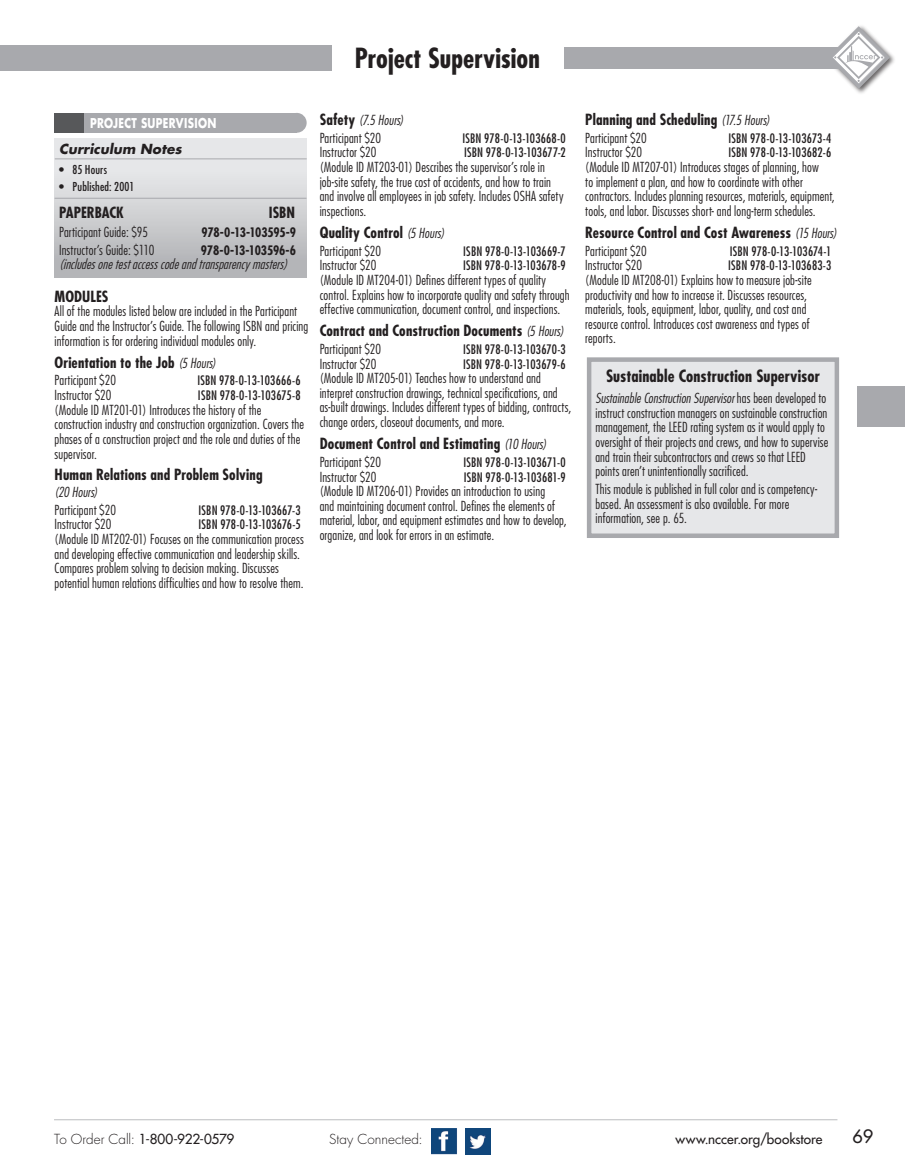
<style>
.page{position:relative;width:905px;height:1175px;background:#fff}
.page>*{position:absolute;margin:0;border:0;box-sizing:border-box;transform-origin:0 0}
.craft_title_header{font:700 condensed 27px "Futura";color:#231f20}
.t1{font:18px "Futura";color:#231f20}
.Body{font:700 condensed 16.5px "Futura";letter-spacing:.005em;color:#231f20}
.mod_name_title{font:700 condensed 15px "Futura";letter-spacing:.01em;color:#231f20}
.Body_Header{font:700 condensed 15px "Futura";letter-spacing:-.005em;color:#231f20}
.MODULE_title{font:700 condensed 15px "Futura";color:#231f20}
.Body-2{font:300 condensed 13.5px/14.7px "Futura";letter-spacing:.01em;color:#231f20}
.t2{font:13.5px "Futura";color:#231f20}
.main_ISBN{font:italic 300 condensed 13.5px "Futura";color:#231f20}
.mod_name_title-2{font:italic 300 condensed 13.5px "Futura";letter-spacing:.005em;color:#231f20}
.main_ISBN-2{font:300 condensed 13.5px "Futura";letter-spacing:.01em;color:#231f20}
.CN_TG{font:300 condensed 13.5px "Futura";letter-spacing:.01em;color:#231f20}
.curr_notes{font:italic 700 13.5px "Futura";letter-spacing:.005em;color:#231f20}
.t3{font:300 13.5px "Futura";letter-spacing:.005em;color:#231f20}
.book_title{font:700 13.2px "Futura";letter-spacing:.03em;color:#fff;scale:.77 1}
.Body-3{font:condensed 12.75px "Futura";letter-spacing:.01em;color:#231f20}
.CN_TG-2{font:700 condensed 12.75px "Futura";letter-spacing:-.02em;color:#231f20}
.main_ISBN-3{font:700 condensed 12.75px "Futura";letter-spacing:-.015em;color:#231f20}
.new_cn_bullets{font:condensed 12px "Futura";letter-spacing:.015em;color:#231f20}
.s1{font-weight:700;font-style:normal;font-size:15px}
.s2{font-weight:300;font-style:italic;font-size:13.5px}
.s3{font-style:italic}
.s4{font-weight:300}
</style>
<div class="page">
<img style="left:431px;top:1128px;width:26px;height:27px">
<img style="left:465px;top:1128px;width:26px;height:26px">
<hr style="left:54px;top:1119px;width:783px;height:1px;background:#bcbdc0">
<div style="left:857px;top:386px;width:47px;height:41px;background:#a8a9ad"></div>
<div style="left:55px;top:138px;width:252px;height:140px;background:linear-gradient(to bottom,#f1f2f3,#b2b3b5)"></div>
<div style="left:287px;top:113px;width:19px;height:20px;background:#a8a9ad;border-radius:50%"></div>
<div style="left:83px;top:113px;width:214px;height:20px;background:#a8a9ad"></div>
<div style="left:54px;top:113px;width:30px;height:20px;background:#57585a"></div>
<div style="left:587px;top:357px;width:252px;height:181px;background:#e6e7e9;border:4px solid #a8a9ad"></div>
<hr style="left:55px;top:158px;width:252px;height:1px;background:#a8a9ad">
<hr style="left:55px;top:198px;width:251px;height:1px;background:#a8a9ad">
<div style="left:0;top:45px;width:331px;height:25px;background:#a8a9ad"></div>
<div style="left:825px;top:24px;width:71px;height:71px;background:#231f20;opacity:.69"></div>
<div style="left:564px;top:47px;width:296px;height:21px;background:#a8a9ad"></div>
<svg style="left:827px;top:26px;width:63px;height:63px"></svg>
<p class="craft_title_header" style="left:355px;top:41px;width:186px">Project Supervision</p>
<p class="book_title" style="left:90px;top:114px;width:166px">PROJECT SUPERVISION</p>
<p class="mod_name_title-2" style="left:320px;top:111px;width:85px"><span class="s1">Safety</span> (7.5 Hours)</p>
<p class="Body-2" style="left:320px;top:130px;width:63px">Participant $20</p>
<p class="Body-3" style="left:462px;top:130px;width:105px">ISBN 978-0-13-103668-0</p>
<p class="Body-2" style="left:320px;top:145px;width:58px">Instructor $20</p>
<p class="Body-3" style="left:464px;top:145px;width:103px">ISBN 978-0-13-103677-2</p>
<p class="Body-2" style="left:320px;top:159px;width:245px">(Module ID MT203-01) Describes the supervisor’s role in job-site safety, the true cost of accidents, and how to train and involve all employees in job safety. Includes OSHA safety inspections.</p>
<p class="mod_name_title" style="left:320px;top:222px;width:126px">Quality Control <span class="s2">(5 Hours)</span></p>
<p class="Body-2" style="left:320px;top:243px;width:63px">Participant $20</p>
<p class="Body-3" style="left:463px;top:243px;width:104px">ISBN 978-0-13-103669-7</p>
<p class="Body-2" style="left:320px;top:258px;width:58px">Instructor $20</p>
<p class="Body-3" style="left:463px;top:257px;width:104px">ISBN 978-0-13-103678-9</p>
<p class="Body-2" style="left:320px;top:272px;width:251px">(Module ID MT204-01) Defines different types of quality control. Explains how to incorporate quality and safety through effective communication, document control, and inspections.</p>
<p class="mod_name_title" style="left:320px;top:321px;width:246px">Contract and Construction Documents <span class="s2">(5 Hours)</span></p>
<p class="Body-2" style="left:320px;top:341px;width:63px">Participant $20</p>
<p class="Body-3" style="left:463px;top:341px;width:104px">ISBN 978-0-13-103670-3</p>
<p class="Body-2" style="left:320px;top:356px;width:58px">Instructor $20</p>
<p class="Body-3" style="left:463px;top:356px;width:104px">ISBN 978-0-13-103679-6</p>
<p class="Body-2" style="left:320px;top:371px;width:253px">(Module ID MT205-01) Teaches how to understand and interpret construction drawings, technical specifications, and as-built drawings. Includes different types of bidding, contracts, change orders, closeout documents, and more.</p>
<p class="mod_name_title" style="left:320px;top:434px;width:228px">Document Control and Estimating <span class="s2">(10 Hours)</span></p>
<p class="Body-2" style="left:320px;top:454px;width:63px">Participant $20</p>
<p class="Body-3" style="left:463px;top:454px;width:104px">ISBN 978-0-13-103671-0</p>
<p class="Body-2" style="left:320px;top:469px;width:58px">Instructor $20</p>
<p class="Body-3" style="left:463px;top:469px;width:104px">ISBN 978-0-13-103681-9</p>
<p class="Body-2" style="left:320px;top:483px;width:248px">(Module ID MT206-01) Provides an introduction to using<br>and maintaining document control. Defines the elements of material, labor, and equipment estimates and how to develop, organize, and look for errors in an estimate.</p>
<p class="curr_notes" style="left:59px;top:139px;width:124px">Curriculum Notes</p>
<p class="new_cn_bullets" style="left:59px;top:162px;width:49px">• 85 Hours</p>
<p class="new_cn_bullets" style="left:59px;top:179px;width:77px">• Published: 2001</p>
<p class="Body_Header" style="left:59px;top:202px;width:66px">PAPERBACK</p>
<p class="Body_Header" style="left:269px;top:202px;width:28px">ISBN</p>
<p class="CN_TG" style="left:59px;top:223px;width:90px">Participant Guide: $95</p>
<p class="CN_TG-2" style="left:201px;top:224px;width:96px">978-0-13-103595-9</p>
<p class="main_ISBN-2" style="left:59px;top:241px;width:97px">Instructor’s Guide: $110</p>
<p class="main_ISBN-3" style="left:201px;top:242px;width:97px">978-0-13-103596-6</p>
<p class="main_ISBN" style="left:59px;top:256px;width:234px">(includesonetestaccesscodeandtransparencymasters)</p>
<p class="MODULE_title" style="left:55px;top:286px;width:55px">MODULES</p>
<p class="Body-2" style="left:55px;top:304px;width:255px">All of the modules listed below are included in the Participant<br>Guide and the Instructor’s Guide. The following ISBN and pricing information is for ordering individual modules only.</p>
<p class="mod_name_title" style="left:55px;top:352px;width:163px">Orientation to the Job <span class="s2">(5 Hours)</span></p>
<p class="Body-2" style="left:55px;top:373px;width:63px">Participant $20</p>
<p class="Body-3" style="left:197px;top:372px;width:105px">ISBN 978-0-13-103666-6</p>
<p class="Body-2" style="left:55px;top:387px;width:58px">Instructor $20</p>
<p class="Body-3" style="left:198px;top:387px;width:104px">ISBN 978-0-13-103675-8</p>
<p class="Body-2" style="left:55px;top:402px;width:251px">(Module ID MT201-01) Introduces the history of the construction industry and construction organization. Covers the phases of a construction project and the role and duties of the supervisor.</p>
<p class="mod_name_title" style="left:55px;top:465px;width:210px">Human Relations and Problem Solving</p>
<p class="mod_name_title-2" style="left:55px;top:483px;width:45px">(20 Hours)</p>
<p class="Body-2" style="left:55px;top:502px;width:63px">Participant $20</p>
<p class="Body-3" style="left:198px;top:502px;width:104px">ISBN 978-0-13-103667-3</p>
<p class="Body-2" style="left:55px;top:517px;width:58px">Instructor $20</p>
<p class="Body-3" style="left:198px;top:517px;width:104px">ISBN 978-0-13-103676-5</p>
<p class="Body-2" style="left:55px;top:531px;width:251px">(Module ID MT202-01) Focuses on the communication process and developing effective communication and leadership skills.<br>Compares problem solving to decision making. Discusses potential human relations difficulties and how to resolve them.</p>
<p class="mod_name_title" style="left:585px;top:110px;width:186px">Planning and Scheduling <span class="s2">(17.5 Hours)</span></p>
<p class="Body-2" style="left:585px;top:130px;width:63px">Participant $20</p>
<p class="Body-3" style="left:728px;top:130px;width:104px">ISBN 978-0-13-103673-4</p>
<p class="Body-2" style="left:585px;top:145px;width:58px">Instructor $20</p>
<p class="Body-3" style="left:728px;top:145px;width:104px">ISBN 978-0-13-103682-6</p>
<p class="Body-2" style="left:585px;top:159px;width:251px">(Module ID MT207-01) Introduces stages of planning, how<br>to implement a plan, and how to coordinate with other contractors. Includes planning resources, materials, equipment, tools, and labor. Discusses short- and long-term schedules.</p>
<p class="mod_name_title" style="left:585px;top:222px;width:253px">Resource Control and Cost Awareness <span class="s2">(15 Hours)</span></p>
<p class="Body-2" style="left:585px;top:243px;width:63px">Participant $20</p>
<p class="Body-3" style="left:729px;top:243px;width:103px">ISBN 978-0-13-103674-1</p>
<p class="Body-2" style="left:585px;top:258px;width:58px">Instructor $20</p>
<p class="Body-3" style="left:728px;top:257px;width:105px">ISBN 978-0-13-103683-3</p>
<p class="Body-2" style="left:585px;top:272px;width:228px">(Module ID MT208-01) Explains how to measure job-site productivity and how to increase it. Discusses resources, materials, tools, equipment, labor, quality, and cost and resource control. Introduces cost awareness and types of reports.</p>
<p class="Body" style="left:606px;top:365px;width:215px">Sustainable Construction Supervisor</p>
<p class="Body-2" style="left:595px;top:390px;width:234px"><span class="s3">Sustainable Construction Supervisor</span> has been developed to instruct construction managers on sustainable construction management, the LEED rating system as it would apply to oversight of their projects and crews, and how to supervise and train their subcontractors and crews so that LEED points aren’t unintentionally sacrificed.</p>
<p class="Body-2" style="left:595px;top:481px;width:223px">This module is published in full color and is competency&shy;based. An assessment is also available. For more information, see p. 65.</p>
<p class="t2" style="left:54px;top:1130px;width:182px"><span class="s4">To Order Call:</span> 1-800-922-0579</p>
<p class="t3" style="left:329px;top:1130px;width:95px">Stay Connected:</p>
<p class="t2" style="left:675px;top:1130px;width:148px">www.nccer.org/bookstore</p>
<p class="t1" style="left:852px;top:1124px;width:22px">69</p>
</div>
